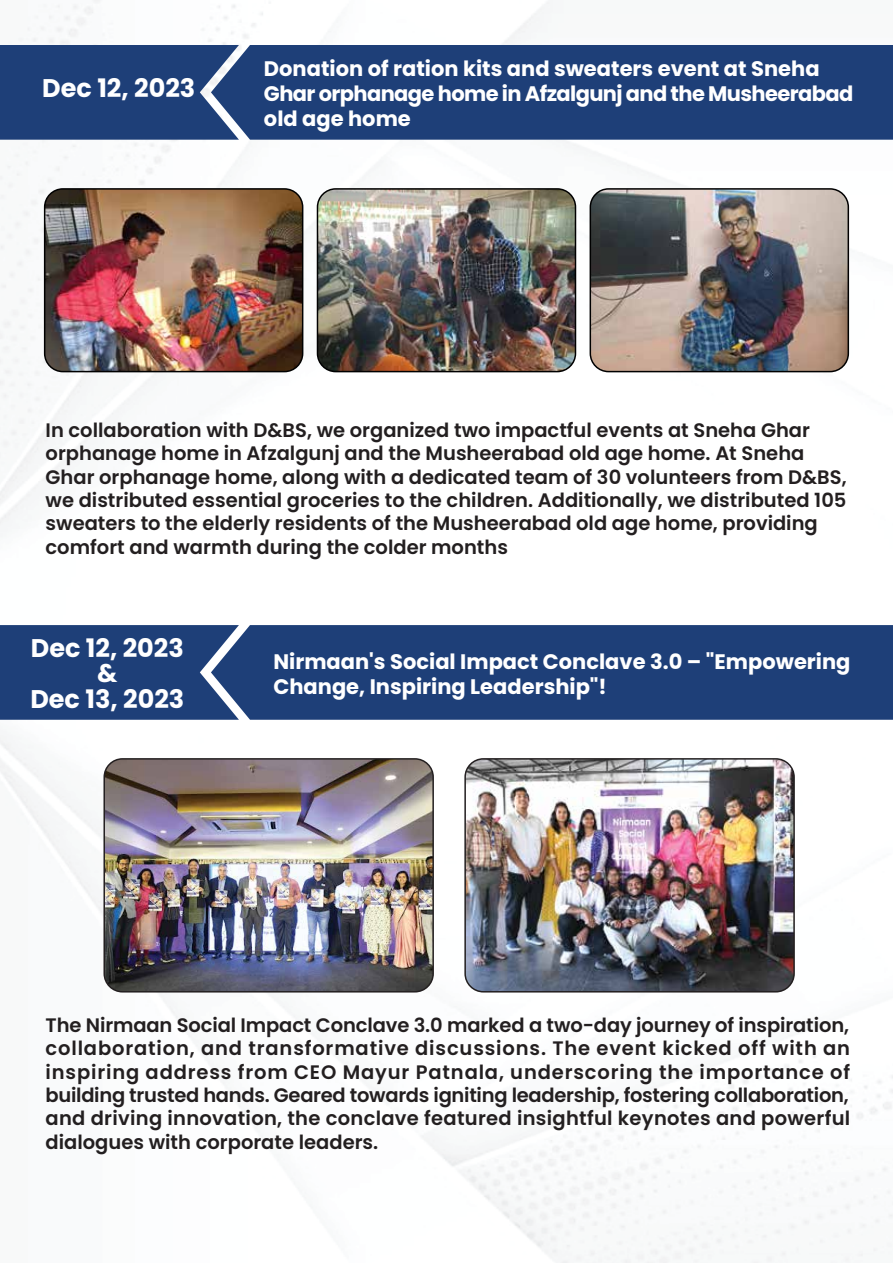
<style>
.page{position:relative;width:893px;height:1263px;background:#fff}
.page>*{position:absolute;margin:0;border:0;box-sizing:border-box;transform-origin:0 0}
.t1{font:700 25.5px/25.5px "Poppins";color:#fff;text-align:center}
.t2{font:700 21px/25.2px "Poppins";color:#fff}
.t3{font:600 19.5px/23.4px "Poppins";color:#231f20}
</style>
<div class="page">
<div style="left:0;top:45px;width:211px;height:95px;background:#1e3f78"></div>
<div style="left:211px;top:45px;width:682px;height:95px;background:#1e3f78"></div>
<img style="left:45px;top:189px;width:258px;height:183px">
<div style="left:44px;top:188px;width:259px;height:184px;border:2px solid #000;border-radius:18px"></div>
<img style="left:317px;top:189px;width:258px;height:183px">
<div style="left:317px;top:188px;width:259px;height:184px;border:2px solid #000;border-radius:18px"></div>
<img style="left:590px;top:189px;width:258px;height:183px">
<div style="left:590px;top:188px;width:259px;height:184px;border:2px solid #000;border-radius:18px"></div>
<div style="left:0;top:625px;width:211px;height:95px;background:#1e3f78"></div>
<div style="left:211px;top:625px;width:682px;height:95px;background:#1e3f78"></div>
<img style="left:104px;top:761px;width:329px;height:231px">
<div style="left:103px;top:758px;width:331px;height:234px;border:2px solid #231f20;border-radius:18px"></div>
<img style="left:467px;top:761px;width:327px;height:231px">
<div style="left:464px;top:758px;width:331px;height:234px;border:2px solid #231f20;border-radius:18px"></div>
<h1 class="t1" style="left:42px;top:76px;width:155px">Dec 12, 2023</h1>
<p class="t2" style="left:264px;top:56px;width:591px">Donation of ration kits and sweaters event at Sneha<br>Ghar orphanage home in Afzalgunj and the Musheerabad old age home</p>
<p class="t3" style="left:46px;top:418px;width:803px">In collaboration with D&amp;BS, we organized two impactful events at Sneha Ghar orphanage home in Afzalgunj and the Musheerabad old age home. At Sneha Ghar orphanage home, along with a dedicated team of 30 volunteers from D&amp;BS, we distributed essential groceries to the children. Additionally, we distributed 105 sweaters to the elderly residents of the Musheerabad old age home, providing comfort and warmth during the colder months</p>
<h1 class="t1" style="left:30px;top:635px;width:155px">Dec 12, 2023 &amp;<br>Dec 13, 2023</h1>
<p class="t2" style="left:273px;top:649px;width:579px">Nirmaan's Social Impact Conclave 3.0 – "Empowering<br>Change, Inspiring Leadership"!</p>
<p class="t3" style="left:46px;top:1013px;width:806px;text-align:justify">The Nirmaan Social Impact Conclave 3.0 marked a two-day journey of inspiration, collaboration, and transformative discussions. The event kicked off with an inspiring address from CEO Mayur Patnala, underscoring the importance of building trusted hands. Geared towards igniting leadership, fostering collaboration, and driving innovation, the conclave featured insightful keynotes and powerful dialogues with corporate leaders.</p>
</div>
